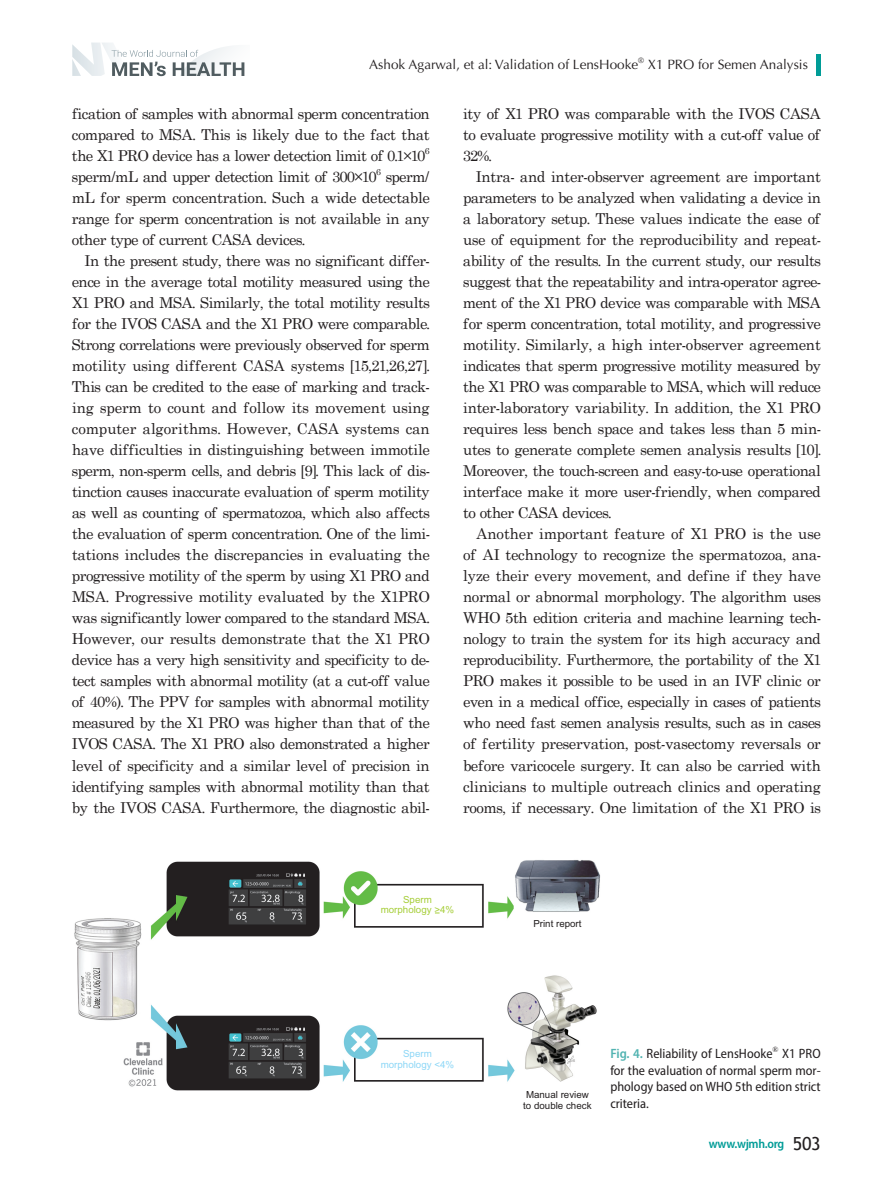
<style>
.page{position:relative;width:893px;height:1191px;background:#fff}
.page>*{position:absolute;margin:0;border:0;box-sizing:border-box;transform-origin:0 0}
.t1{font:15px/21px "Century Schoolbook";letter-spacing:-.035em;color:#231f20;text-align:justify}
.t2{font:semi-condensed 13.5px/16.5px "Myriad Pro";color:#231f20;text-align:justify}
.t3{font:13.5px "Optima LT Std";color:#231f20}
.t4{font:600 semi-condensed 12.75px "Myriad Pro";letter-spacing:-.025em;color:#009c97}
.t5{font:9.75px/10.9px "Arial";color:#231f20}
.t6{font:9.75px/10.9px "Arial";color:#a6ce39;text-align:center}
.t7{font:9.75px/10.9px "Arial";color:#8dd7f7;text-align:center}
.t8{font:8.7px "Century Schoolbook";color:#231f20}
.t9{font:7.8px "Optima LT Std";color:#231f20}
.t10{font:7.8px "Times New Roman";color:#231f20}
.s1{font-weight:600;color:#51b3b1}
.s2{font-family:"Trebuchet MS";font-weight:400;font-stretch:normal;font-size:18px;color:#231f20}
</style>
<div class="page">
<div style="left:816px;top:54px;width:5px;height:21px;background:#009c97"></div>
<svg style="left:72px;top:43px;width:173px;height:33px"></svg>
<img style="left:74px;top:860px;width:526px;height:231px">
<p class="t3" style="left:369px;top:57px;width:270px">Ashok Agarwal, et al: Validation of LensHooke</p>
<p class="t9" style="left:638px;top:55px;width:7px">®</p>
<p class="t3" style="left:648px;top:57px;width:162px">X1 PRO for Semen Analysis</p>
<p class="t1" style="left:72px;top:102px;width:359px">fication of samples with abnormal sperm concentration compared to MSA. This is likely due to the fact that the X1 PRO device has a lower detection limit of 0.1×10</p>
<p class="t8" style="left:425px;top:144px;width:6px">6</p>
<p class="t1" style="left:72px;top:165px;width:307px">sperm/mL and upper detection limit of 300×10</p>
<p class="t8" style="left:376px;top:165px;width:6px">6</p>
<p class="t1" style="left:72px;top:165px;width:360px;text-indent:314px">sperm/ mL for sperm concentration. Such a wide detectable range for sperm concentration is not available in any other type of current CASA devices.</p>
<p class="t1" style="left:72px;top:249px;width:360px;text-indent:13px">In the present study, there was no significant differ&shy;ence in the average total motility measured using the X1 PRO and MSA. Similarly, the total motility results for the IVOS CASA and the X1 PRO were comparable.<br>Strong correlations were previously observed for sperm motility using different CASA systems [15,21,26,27].<br>This can be credited to the ease of marking and track&shy;ing sperm to count and follow its movement using computer algorithms. However, CASA systems can have difficulties in distinguishing between immotile sperm, non-sperm cells, and debris [9]. This lack of dis&shy;tinction causes inaccurate evaluation of sperm motility as well as counting of spermatozoa, which also affects the evaluation of sperm concentration. One of the limi&shy;tations includes the discrepancies in evaluating the progressive motility of the sperm by using X1 PRO and MSA. Progressive motility evaluated by the X1PRO was significantly lower compared to the standard MSA.<br>However, our results demonstrate that the X1 PRO device has a very high sensitivity and specificity to de&shy;tect samples with abnormal motility (at a cut-off value of 40%). The PPV for samples with abnormal motility measured by the X1 PRO was higher than that of the IVOS CASA. The X1 PRO also demonstrated a higher level of specificity and a similar level of precision in identifying samples with abnormal motility than that by the IVOS CASA. Furthermore, the diagnostic abil-</p>
<p class="t1" style="left:463px;top:102px;width:359px">ity of X1 PRO was comparable with the IVOS CASA to evaluate progressive motility with a cut-off value of 32%.</p>
<p class="t1" style="left:463px;top:165px;width:360px;text-indent:13px">Intra- and inter-observer agreement are important parameters to be analyzed when validating a device in a laboratory setup. These values indicate the ease of use of equipment for the reproducibility and repeat&shy;ability of the results. In the current study, our results suggest that the repeatability and intra-operator agree&shy;ment of the X1 PRO device was comparable with MSA for sperm concentration, total motility, and progressive motility. Similarly, a high inter-observer agreement indicates that sperm progressive motility measured by the X1 PRO was comparable to MSA, which will reduce inter-laboratory variability. In addition, the X1 PRO requires less bench space and takes less than 5 min&shy;utes to generate complete semen analysis results [10].<br>Moreover, the touch-screen and easy-to-use operational interface make it more user-friendly, when compared to other CASA devices.</p>
<p class="t1" style="left:463px;top:522px;width:360px;text-indent:13px">Another important feature of X1 PRO is the use of AI technology to recognize the spermatozoa, ana&shy;lyze their every movement, and define if they have normal or abnormal morphology. The algorithm uses WHO 5th edition criteria and machine learning tech&shy;nology to train the system for its high accuracy and reproducibility. Furthermore, the portability of the X1<br>PRO makes it possible to be used in an IVF clinic or even in a medical office, especially in cases of patients who need fast semen analysis results, such as in cases of fertility preservation, post-vasectomy reversals or before varicocele surgery. It can also be carried with clinicians to multiple outreach clinics and operating rooms, if necessary. One limitation of the X1 PRO is</p>
<p class="t6" style="left:381px;top:894px;width:75px">Sperm morphology &gt;4%</p>
<p class="t5" style="left:533px;top:918px;width:50px">Print report</p>
<p class="t7" style="left:381px;top:1049px;width:75px">Sperm morphology &lt;4%</p>
<p class="t2" style="left:610px;top:1045px;width:164px"><span class="s1">Fig. 4.</span> Reliability of LensHooke</p>
<p class="t10" style="left:772px;top:1044px;width:7px">®</p>
<p class="t2" style="left:610px;top:1045px;width:212px;text-indent:172px">X1 PRO for the evaluation of normal sperm mor&shy;phology based on WHO 5th edition strict criteria.</p>
<p class="t5" style="left:523px;top:1090px;width:70px">Manual review to double check</p>
<p class="t4" style="left:709px;top:1135px;width:113px">www.wjmh.org <span class="s2">503</span></p>
</div>
